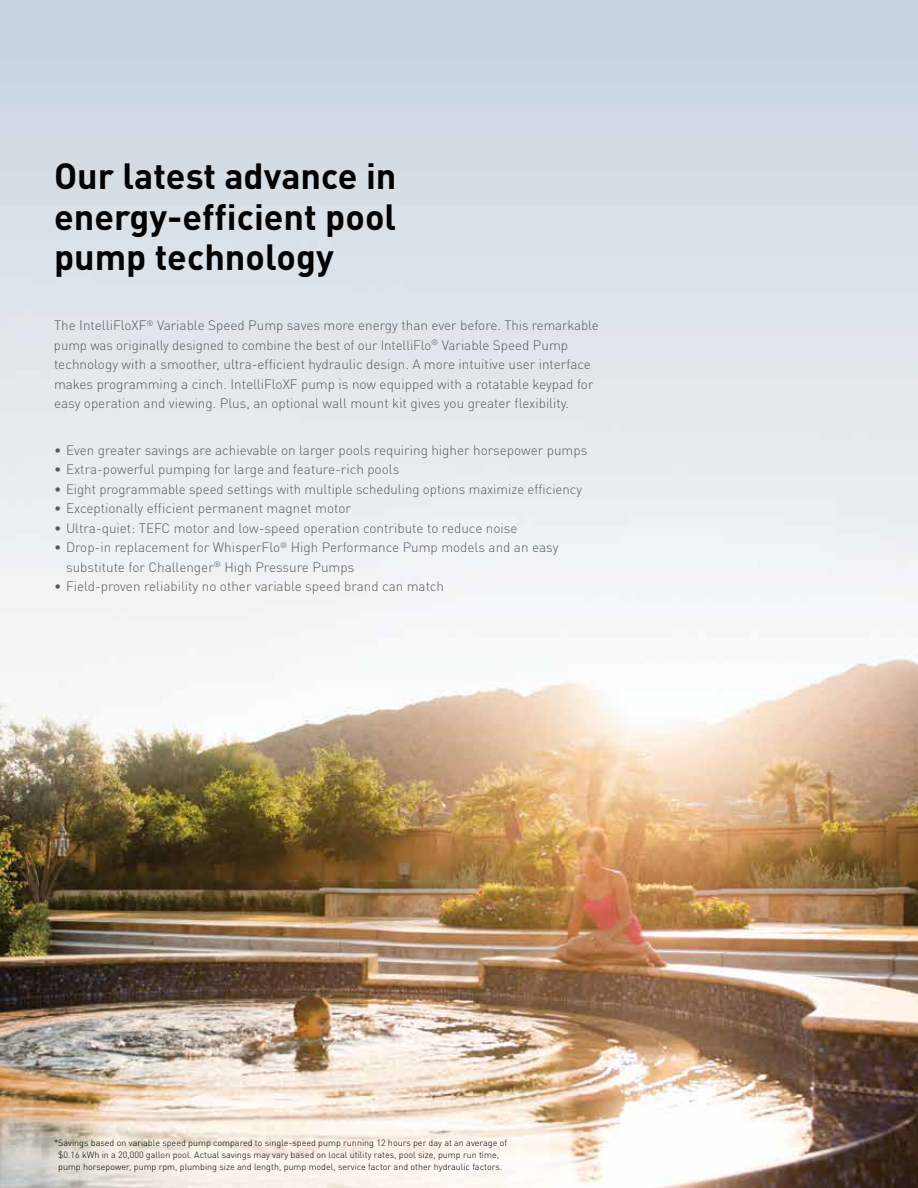
<style>
.page{position:relative;width:918px;height:1188px;background:#fff}
.page>*{position:absolute;margin:0;border:0;box-sizing:border-box;transform-origin:0 0}
.t1{font:700 36px/40.5px "DIN Pro";color:#000;text-align:justify}
.t2{font:300 13.5px/19.5px "DIN Pro";color:#58595b}
.t3{font:300 9px/12px "DIN Pro";color:#000;text-align:center}
</style>
<div class="page">
<img style="left:0;top:0;width:918px;height:1188px">
<h1 class="t1" style="left:54px;top:152px;width:344px">Our latest advance in energy-efficient pool pump technology</h1>
<p class="t2" style="left:54px;top:315px;width:546px">The IntelliFloXF<sup>®</sup> Variable Speed Pump saves more energy than ever before. This remarkable pump was originally designed to combine the best of our IntelliFlo<sup>®</sup> Variable Speed Pump technology with a smoother, ultra-efficient hydraulic design. A more intuitive user interface makes programming a cinch. IntelliFloXF pump is now equipped with a rotatable keypad for easy operation and viewing. Plus, an optional wall mount kit gives you greater flexibility.</p>
<p class="t2" style="left:54px;top:439px;width:535px">• Even greater savings are achievable on larger pools requiring higher horsepower pumps</p>
<p class="t2" style="left:54px;top:458px;width:347px">• Extra-powerful pumping for large and feature-rich pools</p>
<p class="t2" style="left:54px;top:478px;width:530px">• Eight programmable speed settings with multiple scheduling options maximize efficiency</p>
<p class="t2" style="left:54px;top:498px;width:299px">• Exceptionally efficient permanent magnet motor</p>
<p class="t2" style="left:54px;top:517px;width:465px">• Ultra-quiet: TEFC motor and low-speed operation contribute to reduce noise</p>
<p class="t2" style="left:66px;top:537px;width:494px;text-indent:-12px">• Drop-in replacement for WhisperFlo<sup>®</sup> High Performance Pump models and an easy substitute for Challenger<sup>®</sup> High Pressure Pumps</p>
<p class="t2" style="left:54px;top:575px;width:392px">• Field-proven reliability no other variable speed brand can match</p>
<p class="t3" style="left:54px;top:1136px;width:455px">*Savings based on variable speed pump compared to single-speed pump running 12 hours per day at an average of $0.16 kWh in a 20,000 gallon pool. Actual savings may vary based on local utility rates, pool size, pump run time, pump horsepower, pump rpm, plumbing size and length, pump model, service factor and other hydraulic factors.</p>
</div>
